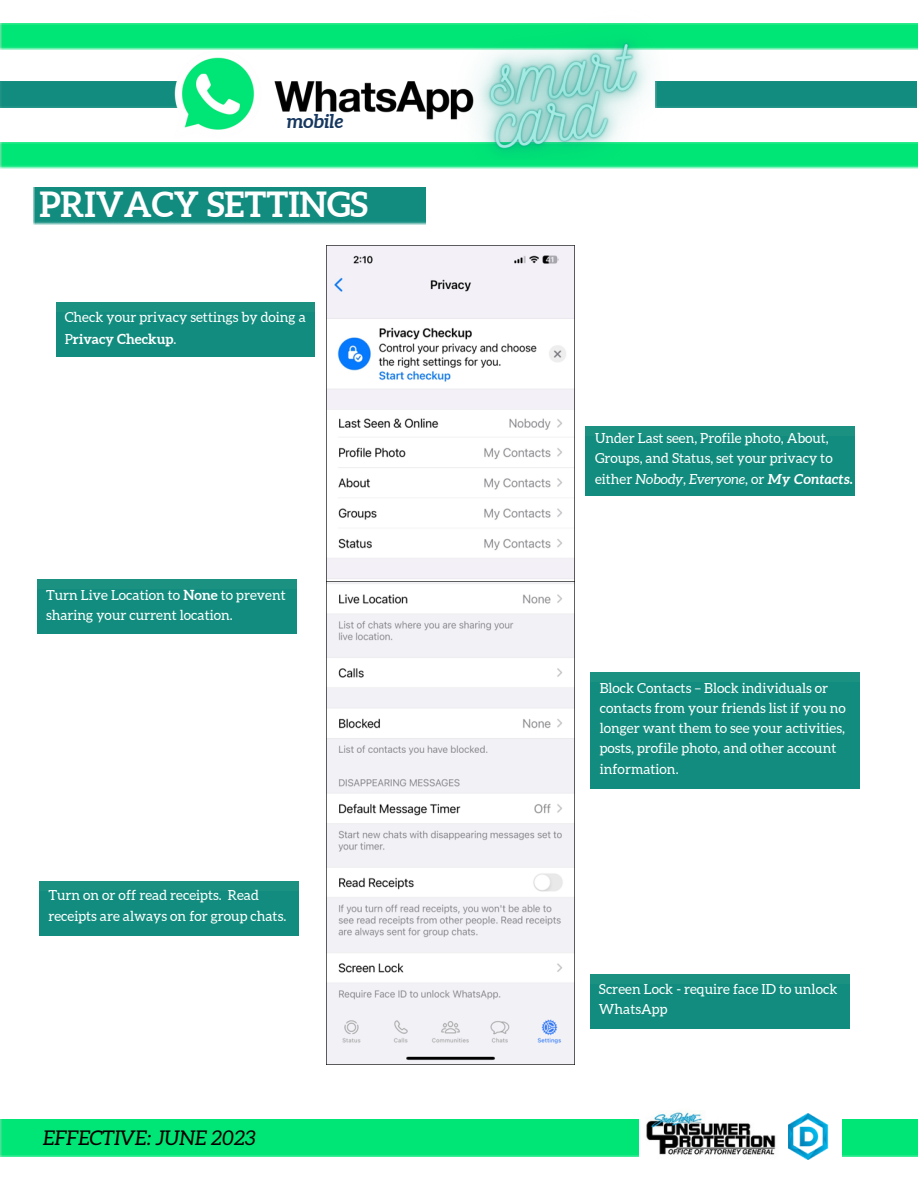
<style>
.page{position:relative;width:918px;height:1188px;background:#fff}
.page>*{position:absolute;margin:0;border:0;box-sizing:border-box;transform-origin:0 0}
.t1{font:700 34.65px "Aleo";color:#fff}
.t2{font:italic 20.25px "Aleo";color:#000}
.t3{font:italic 700 19.2px "Aleo";color:#16375f}
.t4{font:13.8px/20.2px "Aleo";letter-spacing:.005em;color:#fff}
.s1{font-weight:700}
.s2{font-style:italic}
.s3{font-weight:700;font-style:italic}
</style>
<div class="page">
<img style="left:0;top:24px;width:918px;height:26px">
<img style="left:0;top:143px;width:918px;height:25px">
<img style="left:390px;top:23px;width:342px;height:190px">
<img style="left:0;top:81px;width:167px;height:27px">
<div style="left:0;top:1119px;width:918px;height:37px;background:#00e676"></div>
<img style="left:704px;top:81px;width:213px;height:27px">
<img style="left:640px;top:1111px;width:144px;height:45px">
<img style="left:784px;top:1113px;width:58px;height:43px">
<img style="left:788px;top:1114px;width:42px;height:46px">
<img style="left:167px;top:45px;width:228px;height:99px">
<img style="left:395px;top:23px;width:309px;height:137px">
<img style="left:34px;top:187px;width:391px;height:37px">
<img style="left:326px;top:245px;width:249px;height:819px">
<img style="left:37px;top:579px;width:259px;height:54px">
<img style="left:590px;top:672px;width:269px;height:116px">
<img style="left:586px;top:426px;width:269px;height:70px">
<img style="left:590px;top:975px;width:259px;height:54px">
<img style="left:40px;top:881px;width:259px;height:54px">
<img style="left:56px;top:303px;width:259px;height:54px">
<p class="t3" style="left:287px;top:110px;width:58px">mobile</p>
<p class="t1" style="left:39px;top:184px;width:330px">PRIVACY SETTINGS</p>
<p class="t4" style="left:65px;top:307px;width:243px;line-height:21.3px">Check your privacy settings by doing a<br>P<span class="s1">rivacy Checkup</span>.</p>
<p class="t4" style="left:46px;top:585px;width:241px">Turn Live Location to <span class="s1">None</span> to prevent sharing your current location.</p>
<p class="t4" style="left:48px;top:885px;width:239px">Turn on or off read receipts. Read receipts are always on for group chats.</p>
<p class="t2" style="left:43px;top:1126px;width:214px">EFFECTIVE: JUNE 2023</p>
<p class="t4" style="left:595px;top:427px;width:259px;line-height:20.9px">Under Last seen, Profile photo, About,<br>Groups, and Status, set your privacy to either <span class="s2">Nobody</span>, <span class="s2">Everyone</span>, or <span class="s3">My Contacts</span><span class="s1">.</span></p>
<p class="t4" style="left:600px;top:678px;width:248px">Block Contacts – Block individuals or contacts from your friends list if you no longer want them to see your activities, posts, profile photo, and other account information.</p>
<p class="t4" style="left:599px;top:979px;width:240px">Screen Lock - require face ID to unlock<br>WhatsApp</p>
</div>
